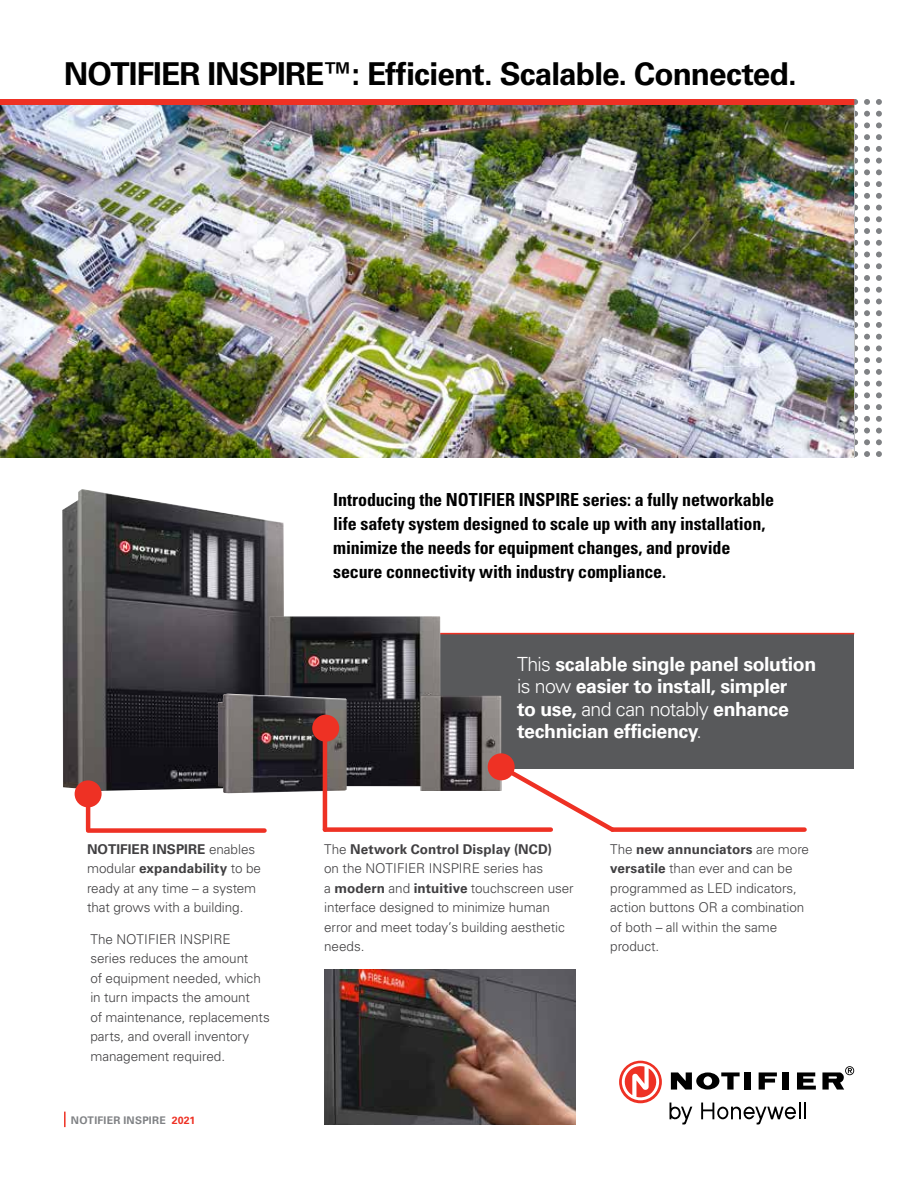
<style>
.page{position:relative;width:918px;height:1188px;background:#fff}
.page>*{position:absolute;margin:0;border:0;box-sizing:border-box;transform-origin:0 0}
.t1{font:700 31.5px "Univers LT Std";letter-spacing:-.03em;color:#000}
.t2{font:700 19.5px/22.5px "Univers LT Std";letter-spacing:-.02em;color:#fff}
.t3{font:700 condensed 18px/24px "Univers LT Std";letter-spacing:-.01em;color:#000}
.t4{font:300 13.5px/19.5px "Univers LT Std";letter-spacing:-.005em;color:#414042}
.t5{font:700 10.5px "Univers LT Std";letter-spacing:.025em;color:#808285}
.s1{font-weight:700}
.s2{color:#ee3124}
.s3{font-weight:300}
</style>
<div class="page">
<div style="left:154px;top:634px;width:700px;height:135px;background:#58595b"></div>
<hr style="left:256px;top:633px;width:598px;height:1px;background:#ee3124">
<svg style="left:854px;top:99px;width:28px;height:359px"></svg>
<img style="left:0;top:105px;width:854px;height:353px">
<div style="left:0;top:99px;width:854px;height:6px;background:#ee3124"></div>
<svg style="left:64px;top:1112px;width:2px;height:15px"></svg>
<svg style="left:619px;top:1061px;width:43px;height:42px"></svg>
<svg style="left:797px;top:1072px;width:19px;height:18px"></svg>
<div style="left:782px;top:1072px;width:7px;height:18px;background:#000"></div>
<svg style="left:759px;top:1072px;width:18px;height:18px"></svg>
<div style="left:744px;top:1072px;width:7px;height:18px;background:#000"></div>
<svg style="left:701px;top:1103px;width:105px;height:22px"></svg>
<svg style="left:671px;top:1072px;width:69px;height:18px"></svg>
<svg style="left:670px;top:1103px;width:22px;height:21px"></svg>
<svg style="left:822px;top:1066px;width:32px;height:24px"></svg>
<img style="left:62px;top:489px;width:222px;height:303px">
<img style="left:269px;top:616px;width:171px;height:170px">
<img style="left:218px;top:694px;width:129px;height:99px">
<img style="left:419px;top:694px;width:83px;height:97px">
<img style="left:324px;top:969px;width:252px;height:155px">
<div style="left:75px;top:780px;width:27px;height:27px;background:#ee3124;border-radius:50%"></div>
<div style="left:312px;top:715px;width:27px;height:27px;background:#ee3124;border-radius:50%"></div>
<div style="left:488px;top:753px;width:27px;height:27px;background:#ee3124;border-radius:50%"></div>
<hr style="left:86px;top:797px;width:4px;height:33px;background:#ee3124">
<hr style="left:323px;top:730px;width:4px;height:100px;background:#ee3124">
<svg style="left:495px;top:761px;width:117px;height:71px"></svg>
<div style="left:88px;top:828px;width:177px;height:5px;background:#ee3124"></div>
<div style="left:325px;top:827px;width:226px;height:5px;background:#ee3124"></div>
<div style="left:612px;top:827px;width:193px;height:5px;background:#ee3124"></div>
<h1 class="t1" style="left:64px;top:56px;width:735px">NOTIFIER INSPIRE™: Efficient. Scalable. Connected.</h1>
<h3 class="t3" style="left:333px;top:487px;width:442px">Introducing the NOTIFIER INSPIRE series: a fully networkable life safety system designed to scale up with any installation, minimize the needs for equipment changes, and provide secure connectivity with industry compliance.</h3>
<p class="t4" style="left:87px;top:839px;width:176px"><span class="s1">NOTIFIER INSPIRE</span> enables modular <span class="s1">expandability</span> to be ready at any time – a system that grows with a building.</p>
<p class="t4" style="left:90px;top:929px;width:181px">The NOTIFIER INSPIRE series reduces the amount<br>of equipment needed, which in turn impacts the amount<br>of maintenance, replacements parts, and overall inventory management required.</p>
<p class="t5" style="left:71px;top:1114px;width:126px">NOTIFIER INSPIRE <span class="s2">2021</span></p>
<h2 class="t2" style="left:517px;top:653px;width:301px"><span class="s3">This</span> scalable single panel solution <span class="s3">is now</span> easier to install, simpler<br>to use, <span class="s3">and can notably</span> enhance technician efficiency<span class="s3">.</span></h2>
<p class="t4" style="left:324px;top:839px;width:251px">The <span class="s1">Network Control Display (NCD)<br></span>on the NOTIFIER INSPIRE series has<br>a <span class="s1">modern</span> and <span class="s1">intuitive</span> touchscreen user interface designed to minimize human error and meet today’s building aesthetic needs.</p>
<p class="t4" style="left:610px;top:839px;width:200px">The <span class="s1">new annunciators</span> are more <span class="s1">versatile</span> than ever and can be programmed as LED indicators, action buttons OR a combination of both – all within the same product.</p>
</div>
